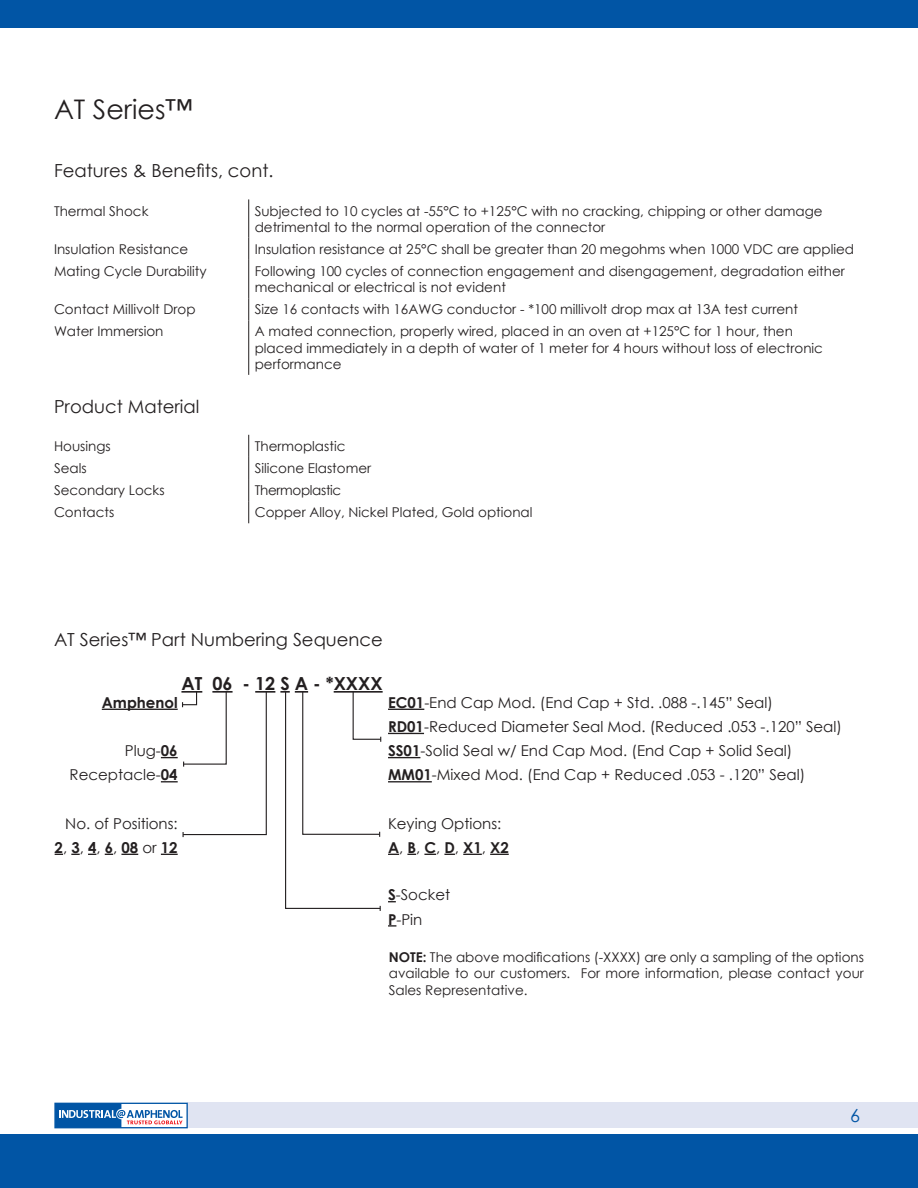
<style>
.page{position:relative;width:918px;height:1188px;background:#fff}
.page>*{position:absolute;margin:0;border:0;box-sizing:border-box;transform-origin:0 0}
.t1{font:27px "Century Gothic";color:#231f20}
.t2{font:18px "Century Gothic";color:#231f20}
.t3{font:700 18px "Century Gothic";color:#231f20}
.t4{font:18px "Century Gothic";color:#0155a5}
.t5{font:15px/24.2px "Century Gothic";color:#231f20}
.t6{font:700 15px "Century Gothic";color:#231f20}
.t7{font:13.5px/16.2px "Century Gothic";color:#231f20}
.t8{font:13.5px "Century Gothic";letter-spacing:-.025em;color:#231f20}
.s1{font-weight:700}
.s2{font-weight:400}
</style>
<div class="page">
<hr style="left:248px;top:199px;width:1px;height:39px;background:#231f20">
<svg style="left:248px;top:238px;width:1px;height:22px"></svg>
<hr style="left:248px;top:260px;width:1px;height:38px;background:#231f20">
<svg style="left:248px;top:298px;width:1px;height:22px"></svg>
<hr style="left:248px;top:320px;width:1px;height:55px;background:#231f20">
<svg style="left:248px;top:435px;width:1px;height:88px"></svg>
<hr style="left:102px;top:709px;width:76px;height:1px;background:#231f20">
<hr style="left:388px;top:709px;width:36px;height:1px;background:#231f20">
<hr style="left:388px;top:733px;width:36px;height:1px;background:#231f20">
<hr style="left:388px;top:757px;width:32px;height:1px;background:#231f20">
<hr style="left:388px;top:781px;width:44px;height:1px;background:#231f20">
<svg style="left:121px;top:854px;width:17px;height:1px"></svg>
<svg style="left:161px;top:854px;width:17px;height:1px"></svg>
<svg style="left:424px;top:854px;width:12px;height:1px"></svg>
<svg style="left:463px;top:854px;width:19px;height:1px"></svg>
<svg style="left:490px;top:854px;width:19px;height:1px"></svg>
<svg style="left:388px;top:925px;width:8px;height:2px"></svg>
<hr style="left:255px;top:691px;width:20px;height:2px;background:#231f20">
<hr style="left:334px;top:691px;width:49px;height:2px;background:#231f20">
<svg style="left:161px;top:691px;width:106px;height:146px"></svg>
<svg style="left:280px;top:691px;width:102px;height:220px"></svg>
<div style="left:0;top:1134px;width:918px;height:54px;background:#0155a5"></div>
<div style="left:0;top:0;width:918px;height:27px;background:#0155a5"></div>
<div style="left:187px;top:1103px;width:731px;height:25px;background:#e0e4f2"></div>
<div style="left:54px;top:1103px;width:134px;height:25px;border:1px solid #0155a5"></div>
<svg style="left:55px;top:1103px;width:128px;height:25px"></svg>
<h1 class="t1" style="left:54px;top:98px;width:140px">AT Series™</h1>
<h2 class="t2" style="left:54px;top:158px;width:221px">Features &amp; Benefits, cont.</h2>
<p class="t7" style="left:54px;top:202px;width:96px">Thermal Shock</p>
<p class="t7" style="left:255px;top:202px;width:569px">Subjected to 10 cycles at -55°C to +125°C with no cracking, chipping or other damage detrimental to the normal operation of the connector</p>
<p class="t7" style="left:54px;top:241px;width:136px">Insulation Resistance</p>
<p class="t7" style="left:255px;top:241px;width:601px">Insulation resistance at 25°C shall be greater than 20 megohms when 1000 VDC are applied</p>
<p class="t7" style="left:54px;top:263px;width:154px">Mating Cycle Durability</p>
<p class="t7" style="left:255px;top:263px;width:592px">Following 100 cycles of connection engagement and disengagement, degradation either mechanical or electrical is not evident</p>
<p class="t7" style="left:54px;top:302px;width:143px">Contact Millivolt Drop</p>
<p class="t7" style="left:255px;top:301px;width:545px">Size 16 contacts with 16AWG conductor - *100 millivolt drop max at 13A test current</p>
<p class="t7" style="left:54px;top:323px;width:111px">Water Immersion</p>
<p class="t7" style="left:255px;top:323px;width:570px">A mated connection, properly wired, placed in an oven at +125°C for 1 hour, then placed immediately in a depth of water of 1 meter for 4 hours without loss of electronic performance</p>
<h2 class="t2" style="left:54px;top:399px;width:147px">Product Material</h2>
<p class="t7" style="left:54px;top:438px;width:58px">Housings</p>
<p class="t7" style="left:255px;top:439px;width:92px">Thermoplastic</p>
<p class="t7" style="left:54px;top:461px;width:34px">Seals</p>
<p class="t7" style="left:255px;top:461px;width:118px">Silicone Elastomer</p>
<p class="t7" style="left:54px;top:482px;width:112px">Secondary Locks</p>
<p class="t8" style="left:255px;top:485px;width:88px">Thermoplastic</p>
<p class="t7" style="left:54px;top:505px;width:62px">Contacts</p>
<p class="t7" style="left:255px;top:504px;width:279px">Copper Alloy, Nickel Plated, Gold optional</p>
<h2 class="t2" style="left:54px;top:627px;width:330px">AT Series™ Part Numbering Sequence</h2>
<h2 class="t3" style="left:181px;top:677px;width:203px">AT 06 - 12 S A - *XXXX</h2>
<p class="t6" style="left:102px;top:697px;width:77px">Amphenol</p>
<p class="t5" style="left:388px;top:690px;width:456px"><span class="s1">EC01</span>-End Cap Mod. (End Cap + Std. .088 -.145” Seal)<br><span class="s1">RD01</span>-Reduced Diameter Seal Mod. (Reduced .053 -.120” Seal)</p>
<p class="t5" style="left:125px;top:739px;width:54px">Plug-<span class="s1">06</span></p>
<p class="t5" style="left:388px;top:739px;width:406px"><span class="s1">SS01</span>-Solid Seal w/ End Cap Mod. (End Cap + Solid Seal)</p>
<p class="t5" style="left:70px;top:764px;width:110px">Receptacle-<span class="s1">04</span></p>
<p class="t5" style="left:388px;top:763px;width:419px"><span class="s1">MM01</span>-Mixed Mod. (End Cap + Reduced .053 - .120” Seal)</p>
<p class="t5" style="left:65px;top:811px;width:114px">No. of Positions:</p>
<p class="t5" style="left:388px;top:811px;width:115px">Keying Options:</p>
<p class="t6" style="left:55px;top:842px;width:125px">2<span class="s2">,</span> 3<span class="s2">,</span> 4<span class="s2">,</span> 6<span class="s2">,</span> 08 <span class="s2">or</span> 12</p>
<p class="t6" style="left:388px;top:842px;width:122px">A<span class="s2">,</span> B<span class="s2">,</span> C<span class="s2">,</span> D<span class="s2">,</span> X1<span class="s2">,</span> X2</p>
<p class="t5" style="left:388px;top:883px;width:64px"><span class="s1">S</span>-Socket<br><span class="s1">P</span>-Pin</p>
<p class="t7" style="left:389px;top:949px;width:477px;text-align:justify"><span class="s1">NOTE:</span> The above modifications (-XXXX) are only a sampling of the options available to our customers. For more information, please contact your Sales Representative.</p>
<h2 class="t4" style="left:850px;top:1108px;width:11px">6</h2>
</div>
